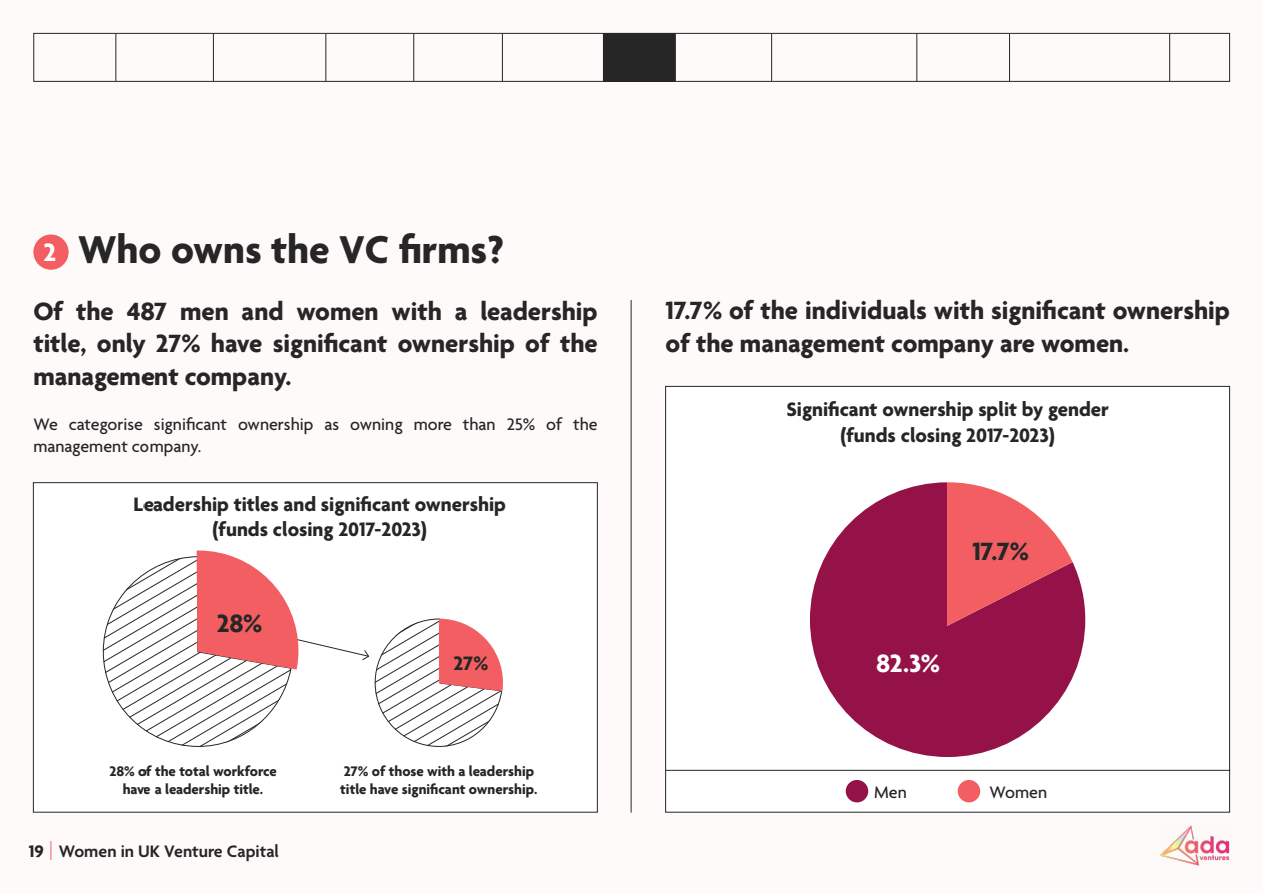
<style>
.page{position:relative;width:1263px;height:893px;background:#fffafa}
.page>*{position:absolute;margin:0;border:0;box-sizing:border-box;transform-origin:0 0}
.t1{font:700 42px "Agenda";color:#262626}
.t2{font:700 27px/32.4px "Agenda";color:#262626;text-align:justify}
.t3{font:700 27px "Agenda";color:#fff}
.t4{font:700 21px/25.2px "Agenda";color:#262626;text-align:center}
.t5{font:500 18px/21.6px "Agenda";color:#262626}
.t6{font:600 18px "Agenda";color:#262626}
.t7{font:700 18px "Agenda";color:#262626}
.t8{font:700 15px/18px "Agenda";color:#262626;text-align:center}
.s1{font-size:27px;color:#fff}
</style>
<div class="page">
<div style="left:33px;top:482px;width:565px;height:330px;background:#fff;border:1px solid #262626"></div>
<img style="left:1160px;top:825px;width:70px;height:41px">
<div style="left:33px;top:234px;width:36px;height:36px;background:#f25e61;border-radius:50%"></div>
<svg style="left:51px;top:841px;width:1px;height:19px"></svg>
<hr style="left:631px;top:300px;width:1px;height:512px;background:#262626">
<div style="left:665px;top:386px;width:565px;height:426px;background:#fff;border:1px solid #262626"></div>
<div style="left:846px;top:780px;width:22px;height:22px;background:#941247;border-radius:50%"></div>
<div style="left:958px;top:780px;width:22px;height:22px;background:#f25e61;border-radius:50%"></div>
<hr style="left:666px;top:770px;width:564px;height:1px;background:#262626">
<svg style="left:810px;top:482px;width:275px;height:275px;fill:#941247"></svg>
<svg style="left:947px;top:482px;width:125px;height:144px"></svg>
<div style="left:960px;top:531px;width:81px;height:41px;background:#f25e61"></div>
<div style="left:858px;top:643px;width:100px;height:41px;background:#941247"></div>
<div style="left:604px;top:33px;width:71px;height:49px;background:#262626"></div>
<div style="left:33px;top:33px;width:1197px;height:49px;border:1px solid #262626"></div>
<hr style="left:115px;top:33px;width:1px;height:48px;background:#262626">
<hr style="left:325px;top:33px;width:1px;height:48px;background:#262626">
<hr style="left:213px;top:33px;width:1px;height:48px;background:#262626">
<hr style="left:413px;top:33px;width:1px;height:48px;background:#262626">
<hr style="left:502px;top:33px;width:1px;height:48px;background:#262626">
<hr style="left:603px;top:33px;width:1px;height:48px;background:#262626">
<hr style="left:675px;top:33px;width:1px;height:48px;background:#262626">
<hr style="left:771px;top:33px;width:1px;height:48px;background:#262626">
<hr style="left:1169px;top:33px;width:1px;height:48px;background:#262626">
<hr style="left:916px;top:33px;width:1px;height:48px;background:#262626">
<hr style="left:1009px;top:33px;width:1px;height:48px;background:#262626">
<svg style="left:103px;top:550px;width:400px;height:197px"></svg>
<h1 class="t1" style="left:44px;top:227px;width:462px"><span class="s1">2</span> Who owns the VC firms?</h1>
<p class="t2" style="left:33px;top:297px;width:566px">Of the 487 men and women with a leadership title, only 27% have significant ownership of the management company.</p>
<p class="t5" style="left:33px;top:415px;width:566px">We categorise significant ownership as owning more than 25% of the management company.</p>
<p class="t4" style="left:134px;top:493px;width:374px">Leadership titles and significant ownership (funds closing 2017-2023)</p>
<p class="t2" style="left:217px;top:609px;width:47px">28%</p>
<p class="t4" style="left:453px;top:652px;width:36px">27%</p>
<p class="t8" style="left:109px;top:763px;width:169px">28% of the total workforce have a leadership title.</p>
<p class="t8" style="left:340px;top:763px;width:199px;text-align:left">27% of those with a leadership title have significant ownership.</p>
<p class="t7" style="left:29px;top:841px;width:16px">19</p>
<p class="t6" style="left:59px;top:841px;width:222px">Women in UK Venture Capital</p>
<p class="t2" style="left:666px;top:296px;width:566px">17.7% of the individuals with significant ownership of the management company are women.</p>
<p class="t4" style="left:786px;top:398px;width:324px">Significant ownership split by gender (funds closing 2017-2023)</p>
<p class="t2" style="left:972px;top:537px;width:58px">17.7%</p>
<p class="t3" style="left:876px;top:648px;width:65px">82.3%</p>
<p class="t5" style="left:874px;top:782px;width:34px">Men</p>
<p class="t5" style="left:989px;top:782px;width:59px">Women</p>
</div>
